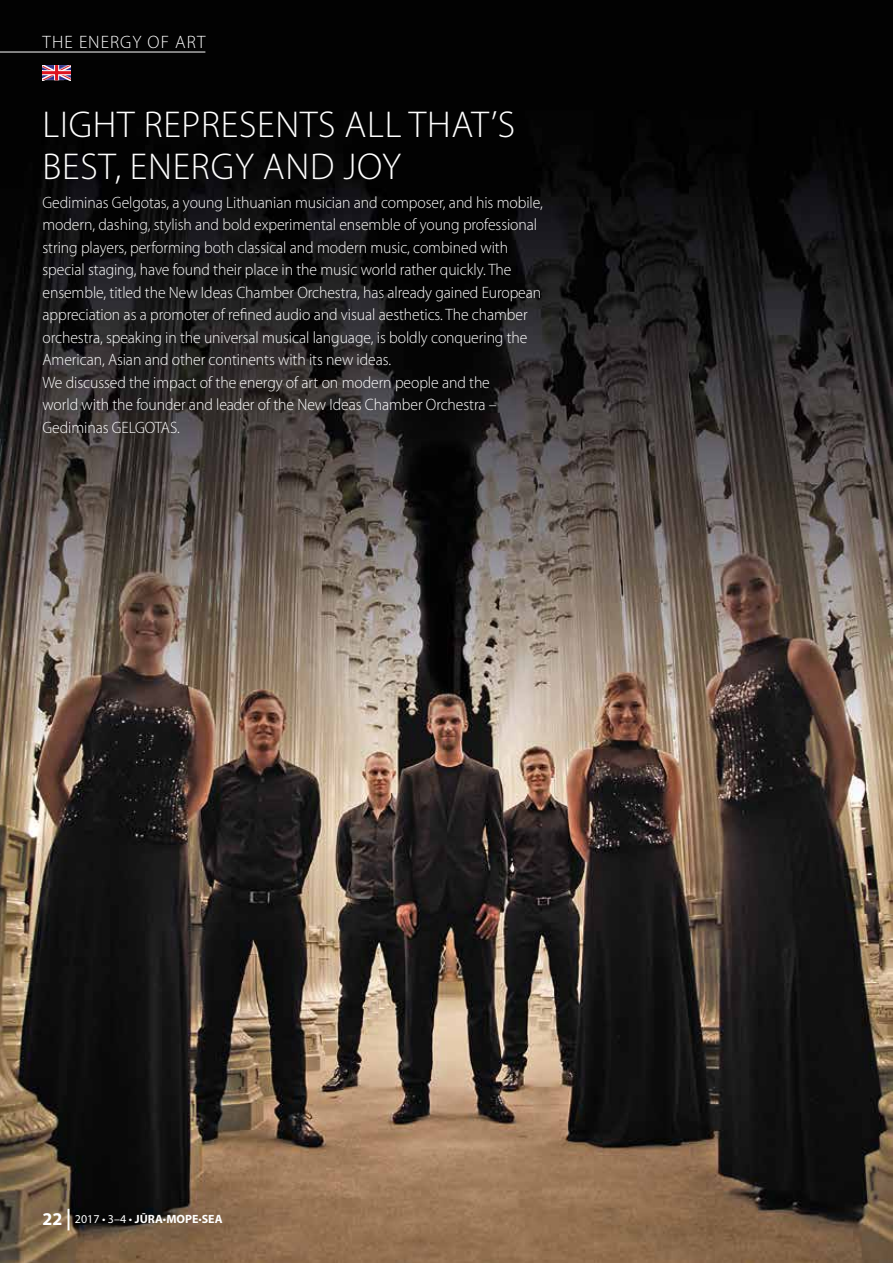
<style>
.page{position:relative;width:893px;height:1263px;background:#fff}
.page>*{position:absolute;margin:0;border:0;box-sizing:border-box;transform-origin:0 0}
.t1{font:300 37.5px "Myriad Pro";letter-spacing:.02em;color:#fff}
.t2{font:300 18px "Myriad Pro";color:#fff}
.t3{font:300 16.5px/22.5px "Myriad Pro";letter-spacing:-.005em;color:#fff;scale:.95 1}
.t4{font:12px "Myriad Pro";color:#fff}
.s1{font-weight:700;font-size:18px}
.s2{font-weight:700;font-size:21.6px}
.s3{font-weight:700}
</style>
<div class="page">
<img style="left:0;top:0;width:893px;height:1263px">
<hr style="left:0;top:52px;width:205px;height:1px;background:#fff">
<svg style="left:43px;top:65px;width:28px;height:15px"></svg>
<hr style="left:43px;top:71px;width:28px;height:3px;background:#de131f">
<hr style="left:55px;top:65px;width:3px;height:15px;background:#de131f">
<p class="t2" style="left:43px;top:31px;width:58px">The Energy</p>
<p class="t2" style="left:148px;top:31px;width:49px">of Art</p>
<h1 class="t1" style="left:43px;top:101px;width:37px">Light</h1>
<h1 class="t1" style="left:144px;top:101px;width:40px">Represents</h1>
<h1 class="t1" style="left:345px;top:101px;width:169px">All That’s</h1>
<h1 class="t1" style="left:43px;top:143px;width:128px">Best, Energy</h1>
<h1 class="t1" style="left:263px;top:143px;width:25px">and</h1>
<h1 class="t1" style="left:343px;top:143px;width:36px">Joy</h1>
<p class="t3" style="left:43px;top:191px;width:528px">Gediminas Gelgotas, a young Lithuanian musician and composer, and his mobile, modern, dashing, stylish and bold experimental ensemble of young professional string players, performing both classical and modern music, combined with special staging, have found their place in the music world rather quickly. The ensemble, titled the New Ideas Chamber Orchestra, has already gained European appreciation as a promoter of refined audio and visual aesthetics. The chamber orchestra, speaking in the universal musical language, is boldly conquering the American, Asian and other continents with its new ideas.<br>We discussed the impact of the energy of art on modern people and the<br>world with the founder and leader of the New Ideas Chamber Orchestra – Gediminas GELGOTAS.</p>
<p class="t4" style="left:43px;top:1211px;width:182px"><span class="s1">22</span> <span class="s2">|</span> 2017 • 3–4 • <span class="s3">JŪRA</span>•<span class="s3">МОРЕ</span>•<span class="s3">SEA</span></p>
</div>
